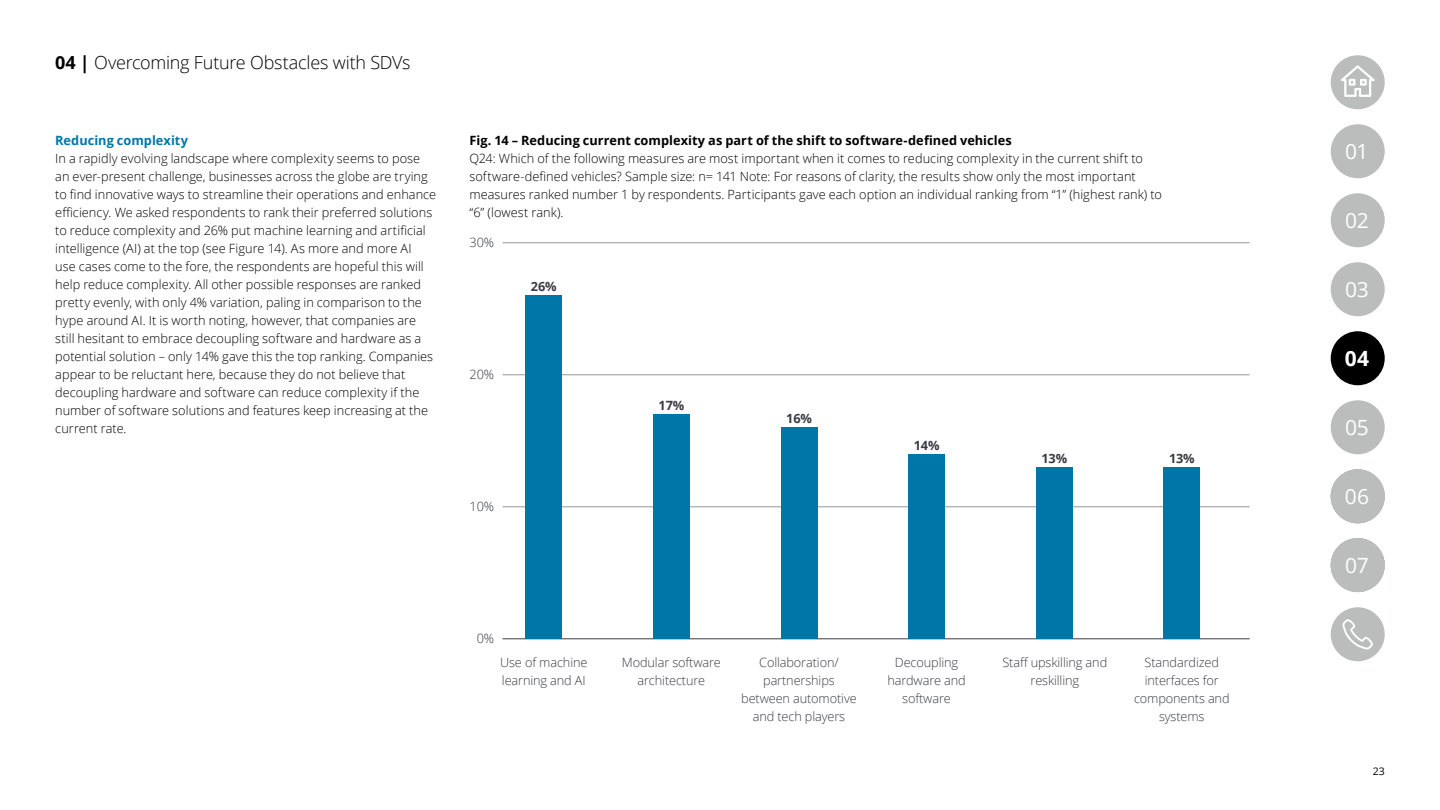
<style>
.page{position:relative;width:1440px;height:810px;background:#fff}
.page>*{position:absolute;margin:0;border:0;box-sizing:border-box;transform-origin:0 0}
.t1{font:21px "Open Sans";letter-spacing:-.02em;color:#fff}
.t2{font:700 21px "Open Sans";color:#fff}
.t3{font:300 18px "Open Sans";letter-spacing:-.015em;color:#000}
.t4{font:300 12.75px/18px "Open Sans";letter-spacing:.005em;color:#000}
.t5{font:300 12.75px/18px "Open Sans";letter-spacing:-.01em;color:#3a3c43;text-align:center}
.t6{font:700 12.75px "Open Sans";letter-spacing:.005em;color:#000}
.t7{font:700 12.75px "Open Sans";letter-spacing:.005em;color:#0076a8}
.t8{font:700 12.75px "Open Sans";letter-spacing:-.01em;color:#3a3c43}
.t9{font:10.5px "Open Sans";color:#000}
.s1{font-weight:700}
</style>
<div class="page">
<div style="left:1331px;top:193px;width:54px;height:54px;background:#bbbcbc;border-radius:50%"></div>
<svg style="left:1331px;top:55px;width:54px;height:54px"></svg>
<div style="left:1331px;top:331px;width:54px;height:54px;background:#000;border-radius:50%"></div>
<div style="left:1331px;top:262px;width:54px;height:54px;background:#bbbcbc;border-radius:50%"></div>
<div style="left:1331px;top:400px;width:54px;height:54px;background:#bbbcbc;border-radius:50%"></div>
<div style="left:1331px;top:124px;width:54px;height:54px;background:#bbbcbc;border-radius:50%"></div>
<div style="left:1331px;top:469px;width:54px;height:54px;background:#bbbcbc;border-radius:50%"></div>
<div style="left:1331px;top:538px;width:54px;height:54px;background:#bbbcbc;border-radius:50%"></div>
<svg style="left:1331px;top:607px;width:54px;height:54px"></svg>
<hr style="left:503px;top:375px;width:746px;height:1px;background:#95979a">
<hr style="left:503px;top:243px;width:746px;height:1px;background:#95979a">
<hr style="left:503px;top:507px;width:746px;height:1px;background:#95979a">
<hr style="left:503px;top:638px;width:746px;height:1px;background:#3a3c43">
<div style="left:525px;top:296px;width:37px;height:343px;background:#0076a8"></div>
<div style="left:653px;top:414px;width:37px;height:225px;background:#0076a8"></div>
<div style="left:781px;top:428px;width:36px;height:211px;background:#0076a8"></div>
<div style="left:908px;top:454px;width:37px;height:185px;background:#0076a8"></div>
<div style="left:1036px;top:467px;width:37px;height:172px;background:#0076a8"></div>
<div style="left:1163px;top:467px;width:37px;height:172px;background:#0076a8"></div>
<h2 class="t3" style="left:55px;top:50px;width:357px"><span class="s1">04 |</span> Overcoming Future Obstacles with SDVs</h2>
<p class="t7" style="left:55px;top:132px;width:134px">Reducing complexity</p>
<p class="t4" style="left:55px;top:149px;width:382px">In a rapidly evolving landscape where complexity seems to pose an ever-present challenge, businesses across the globe are trying to find innovative ways to streamline their operations and enhance efficiency. We asked respondents to rank their preferred solutions to reduce complexity and 26% put machine learning and artificial intelligence (AI) at the top (see Figure 14). As more and more AI<br>use cases come to the fore, the respondents are hopeful this will help reduce complexity. All other possible responses are ranked pretty evenly, with only 4% variation, paling in comparison to the hype around AI. It is worth noting, however, that companies are still hesitant to embrace decoupling software and hardware as a potential solution – only 14% gave this the top ranking. Companies appear to be reluctant here, because they do not believe that decoupling hardware and software can reduce complexity if the number of software solutions and features keep increasing at the current rate.</p>
<p class="t6" style="left:469px;top:132px;width:544px">Fig. 14 – Reducing current complexity as part of the shift to software-defined vehicles</p>
<p class="t4" style="left:469px;top:149px;width:694px">Q24: Which of the following measures are most important when it comes to reducing complexity in the current shift to software-defined vehicles? Sample size: n= 141 Note: For reasons of clarity, the results show only the most important measures ranked number 1 by respondents. Participants gave each option an individual ranking from “1” (highest rank) to “6” (lowest rank).</p>
<p class="t5" style="left:470px;top:233px;width:26px">30%</p>
<p class="t5" style="left:470px;top:365px;width:26px">20%</p>
<p class="t8" style="left:531px;top:278px;width:27px">26%</p>
<p class="t5" style="left:470px;top:497px;width:26px">10%</p>
<p class="t8" style="left:659px;top:396px;width:27px">17%</p>
<p class="t8" style="left:786px;top:409px;width:27px">16%</p>
<p class="t8" style="left:914px;top:436px;width:27px">14%</p>
<p class="t8" style="left:1041px;top:450px;width:27px">13%</p>
<p class="t8" style="left:1169px;top:450px;width:27px">13%</p>
<p class="t5" style="left:477px;top:629px;width:19px">0%</p>
<p class="t5" style="left:500px;top:653px;width:89px;text-align:left">Use of machine learning and AI</p>
<p class="t5" style="left:622px;top:653px;width:101px">Modular software architecture</p>
<p class="t5" style="left:741px;top:653px;width:117px">Collaboration/ partnerships between automotive and tech players</p>
<p class="t5" style="left:887px;top:653px;width:80px">Decoupling hardware and software</p>
<p class="t5" style="left:1003px;top:653px;width:106px">Staff upskilling and reskilling</p>
<p class="t5" style="left:1134px;top:653px;width:97px">Standardized interfaces for components and systems</p>
<h1 class="t1" style="left:1345px;top:137px;width:25px">01</h1>
<h1 class="t1" style="left:1345px;top:206px;width:25px">02</h1>
<h1 class="t1" style="left:1345px;top:275px;width:25px">03</h1>
<h1 class="t2" style="left:1345px;top:344px;width:26px">04</h1>
<h1 class="t1" style="left:1345px;top:413px;width:25px">05</h1>
<h1 class="t1" style="left:1345px;top:482px;width:26px">06</h1>
<h1 class="t1" style="left:1345px;top:551px;width:25px">07</h1>
<h1 class="t1" style="left:1357px;top:551px;width:14px">6</h1>
<p class="t9" style="left:1373px;top:764px;width:13px">23</p>
</div>
